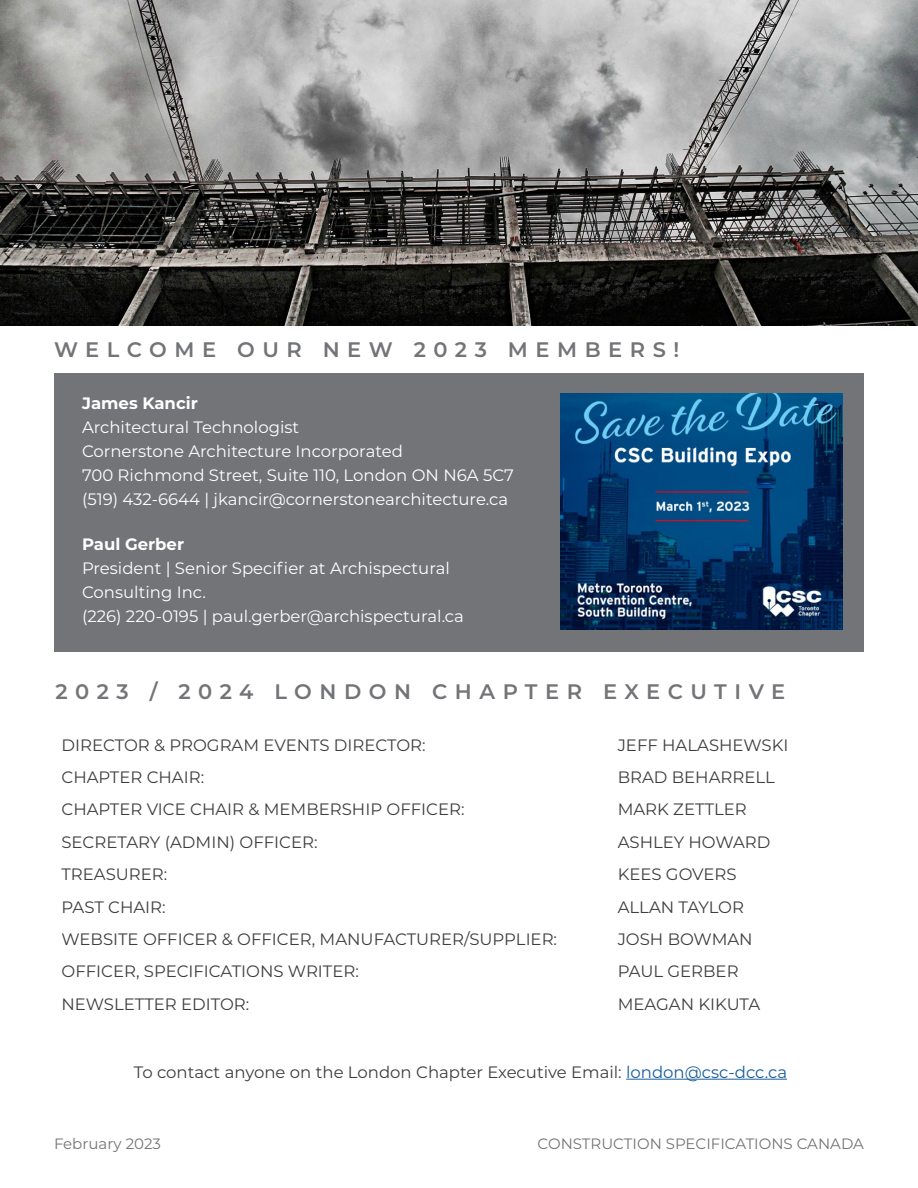
<style>
.page{position:relative;width:918px;height:1188px;background:#fff}
.page>*{position:absolute;margin:0;border:0;box-sizing:border-box;transform-origin:0 0}
.t1{font:600 21px "Montserrat";letter-spacing:.36em;color:#727477}
.t2{font:16.5px "Montserrat";color:#3e3e3f}
.t3{font:16.5px/24px "Montserrat";color:#fff}
.t4{font:700 16.5px "Montserrat";color:#fff}
.t5{font:15px "Montserrat";color:#727477}
.s1{color:#175d9e}
</style>
<div class="page">
<div style="left:54px;top:374px;width:810px;height:278px;background:#727477"></div>
<img style="left:0;top:0;width:918px;height:325px">
<hr style="left:626px;top:1079px;width:161px;height:1px;background:#175d9e">
<img style="left:561px;top:393px;width:282px;height:237px">
<p class="t1" style="left:54px;top:335px;width:627px">WELCOME OUR NEW 2023 MEMBERS!</p>
<p class="t4" style="left:82px;top:391px;width:117px">James Kancir</p>
<p class="t3" style="left:82px;top:415px;width:219px">Architectural Technologist</p>
<p class="t3" style="left:82px;top:439px;width:322px">Cornerstone Architecture Incorporated</p>
<p class="t3" style="left:82px;top:463px;width:433px">700 Richmond Street, Suite 110, London ON N6A 5C7</p>
<p class="t3" style="left:82px;top:487px;width:428px">(519) 432-6644 | jkancir@cornerstonearchitecture.ca</p>
<p class="t4" style="left:82px;top:532px;width:104px">Paul Gerber</p>
<p class="t3" style="left:82px;top:555px;width:369px">President | Senior Specifier at Archispectural<br>Consulting Inc.</p>
<p class="t3" style="left:82px;top:603px;width:383px">(226) 220-0195 | paul.gerber@archispectural.ca</p>
<p class="t1" style="left:56px;top:676px;width:731px">2023 / 2024 LONDON CHAPTER EXECUTIVE</p>
<p class="t2" style="left:62px;top:733px;width:366px">DIRECTOR &amp; PROGRAM EVENTS DIRECTOR:</p>
<p class="t2" style="left:618px;top:733px;width:172px">JEFF HALASHEWSKI</p>
<p class="t2" style="left:62px;top:766px;width:144px">CHAPTER CHAIR:</p>
<p class="t2" style="left:618px;top:766px;width:159px">BRAD BEHARRELL</p>
<p class="t2" style="left:62px;top:798px;width:405px">CHAPTER VICE CHAIR &amp; MEMBERSHIP OFFICER:</p>
<p class="t2" style="left:618px;top:798px;width:131px">MARK ZETTLER</p>
<p class="t2" style="left:62px;top:831px;width:258px">SECRETARY (ADMIN) OFFICER:</p>
<p class="t2" style="left:618px;top:831px;width:154px">ASHLEY HOWARD</p>
<p class="t2" style="left:62px;top:863px;width:107px">TREASURER:</p>
<p class="t2" style="left:618px;top:863px;width:120px">KEES GOVERS</p>
<p class="t2" style="left:62px;top:895px;width:106px">PAST CHAIR:</p>
<p class="t2" style="left:618px;top:895px;width:128px">ALLAN TAYLOR</p>
<p class="t2" style="left:62px;top:928px;width:497px">WEBSITE OFFICER &amp; OFFICER, MANUFACTURER/SUPPLIER:</p>
<p class="t2" style="left:618px;top:928px;width:137px">JOSH BOWMAN</p>
<p class="t2" style="left:62px;top:960px;width:299px">OFFICER, SPECIFICATIONS WRITER:</p>
<p class="t2" style="left:618px;top:960px;width:122px">PAUL GERBER</p>
<p class="t2" style="left:62px;top:993px;width:189px">NEWSLETTER EDITOR:</p>
<p class="t2" style="left:618px;top:993px;width:144px">MEAGAN KIKUTA</p>
<p class="t2" style="left:134px;top:1060px;width:655px">To contact anyone on the London Chapter Executive Email: <span class="s1">london@csc-dcc.ca</span></p>
<p class="t5" style="left:54px;top:1133px;width:109px">February 2023</p>
<p class="t5" style="left:538px;top:1133px;width:328px">CONSTRUCTION SPECIFICATIONS CANADA</p>
</div>
